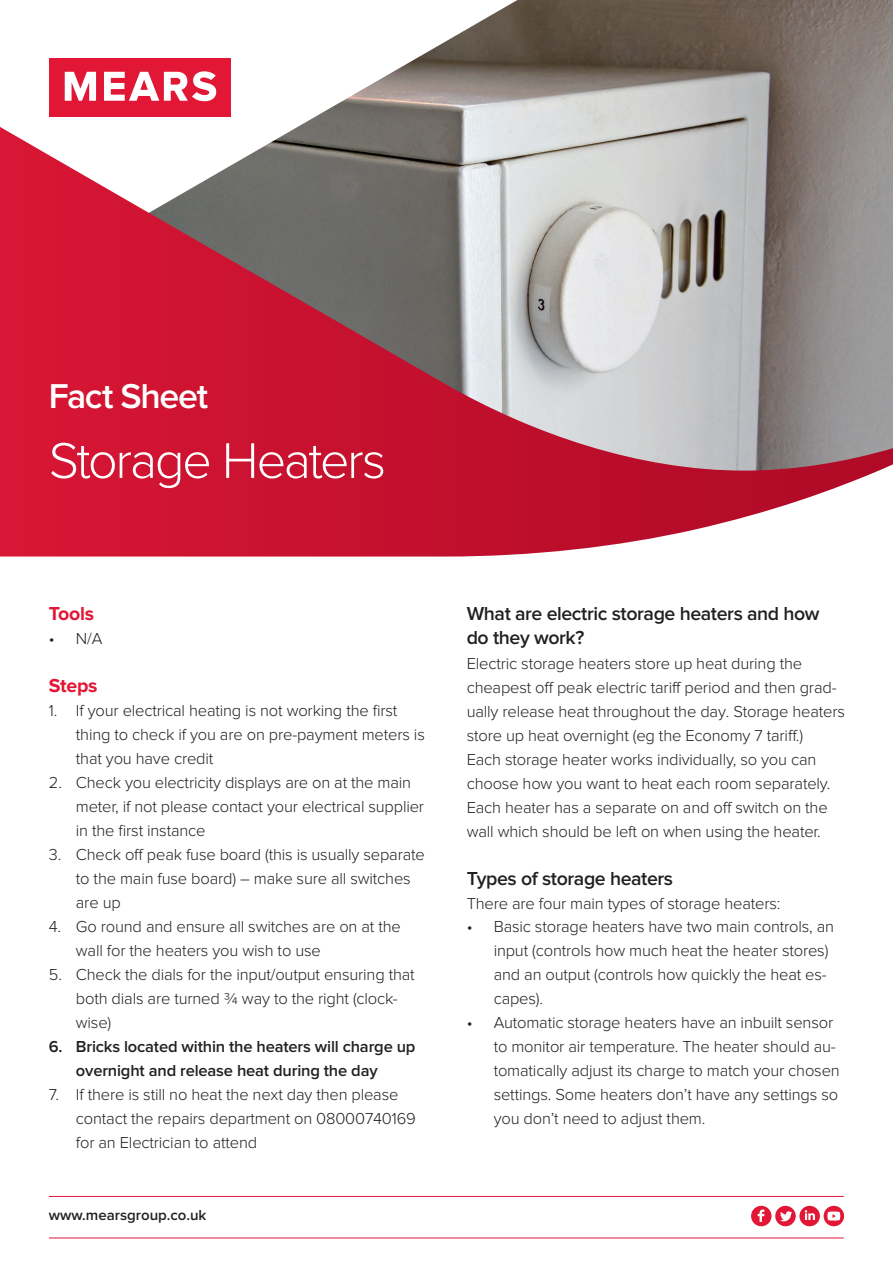
<style>
.page{position:relative;width:893px;height:1263px;background:#fff}
.page>*{position:absolute;margin:0;border:0;box-sizing:border-box;transform-origin:0 0}
.t1{font:300 52.05px "Proxima Nova";letter-spacing:-.045em;color:#fff}
.t2{font:600 35.7px "Proxima Nova";letter-spacing:-.035em;color:#fff}
.t3{font:600 19.5px/24px "Proxima Nova";letter-spacing:-.02em;color:#231f20}
.t4{font:700 19.5px "Proxima Nova";letter-spacing:-.01em;color:#e21736}
.t5{font:300 16.5px/24px "Proxima Nova";letter-spacing:-.01em;color:#231f20}
.t6{font:600 16.5px/24px "Proxima Nova";letter-spacing:-.01em;color:#231f20}
.t7{font:600 15px "Proxima Nova";color:#231f20}
</style>
<div class="page">
<img style="left:230px;top:0;width:663px;height:127px">
<svg style="left:0;top:127px;width:893px;height:429px;background:#b96572"></svg>
<hr style="left:49px;top:1196px;width:795px;height:1px;background:#e21736">
<hr style="left:49px;top:1237px;width:795px;height:1px;background:#e21736">
<svg style="left:751px;top:1206px;width:93px;height:20px"></svg>
<div style="left:49px;top:58px;width:181px;height:59px;background:#e21736"></div>
<svg style="left:65px;top:72px;width:31px;height:29px"></svg>
<svg style="left:104px;top:71px;width:112px;height:30px"></svg>
<h2 class="t2" style="left:49px;top:380px;width:161px">Fact Sheet</h2>
<h1 class="t1" style="left:49px;top:437px;width:339px">Storage Heaters</h1>
<p class="t4" style="left:49px;top:605px;width:47px">Tools</p>
<p class="t5" style="left:49px;top:627px;width:55px">• N/A</p>
<p class="t4" style="left:49px;top:677px;width:50px">Steps</p>
<p class="t5" style="left:76px;top:699px;width:350px;text-indent:-27px">1. If your electrical heating is not working the first thing to check if you are on pre-payment meters is that you have credit</p>
<p class="t5" style="left:76px;top:771px;width:350px;text-indent:-27px">2. Check you electricity displays are on at the main meter, if not please contact your electrical supplier in the first instance</p>
<p class="t5" style="left:76px;top:843px;width:351px;text-indent:-27px">3. Check off peak fuse board (this is usually separate to the main fuse board) – make sure all switches are up</p>
<p class="t5" style="left:76px;top:915px;width:326px;text-indent:-27px">4. Go round and ensure all switches are on at the wall for the heaters you wish to use</p>
<p class="t5" style="left:76px;top:963px;width:340px;text-indent:-27px">5. Check the dials for the input/output ensuring that both dials are turned ¾ way to the right (clock&shy;wise)</p>
<p class="t6" style="left:76px;top:1035px;width:341px;text-indent:-27px">6. Bricks located within the heaters will charge up overnight and release heat during the day</p>
<p class="t5" style="left:76px;top:1083px;width:341px;text-indent:-27px">7. If there is still no heat the next day then please contact the repairs department on 08000740169 for an Electrician to attend</p>
<p class="t7" style="left:49px;top:1208px;width:159px">www.mearsgroup.co.uk</p>
<p class="t3" style="left:467px;top:602px;width:354px">What are electric storage heaters and how do they work?</p>
<p class="t5" style="left:467px;top:652px;width:380px">Electric storage heaters store up heat during the cheapest off peak electric tariff period and then grad&shy;ually release heat throughout the day. Storage heaters store up heat overnight (eg the Economy 7 tariff.)<br>Each storage heater works individually, so you can choose how you want to heat each room separately.<br>Each heater has a separate on and off switch on the wall which should be left on when using the heater.</p>
<p class="t3" style="left:467px;top:868px;width:208px">Types of storage heaters</p>
<p class="t5" style="left:467px;top:892px;width:315px">There are four main types of storage heaters:</p>
<p class="t5" style="left:494px;top:915px;width:342px;text-indent:-27px">• Basic storage heaters have two main controls, an input (controls how much heat the heater stores) and an output (controls how quickly the heat es&shy;capes).</p>
<p class="t5" style="left:494px;top:1011px;width:348px;text-indent:-27px">• Automatic storage heaters have an inbuilt sensor to monitor air temperature. The heater should au&shy;tomatically adjust its charge to match your chosen settings. Some heaters don’t have any settings so you don’t need to adjust them.</p>
</div>
